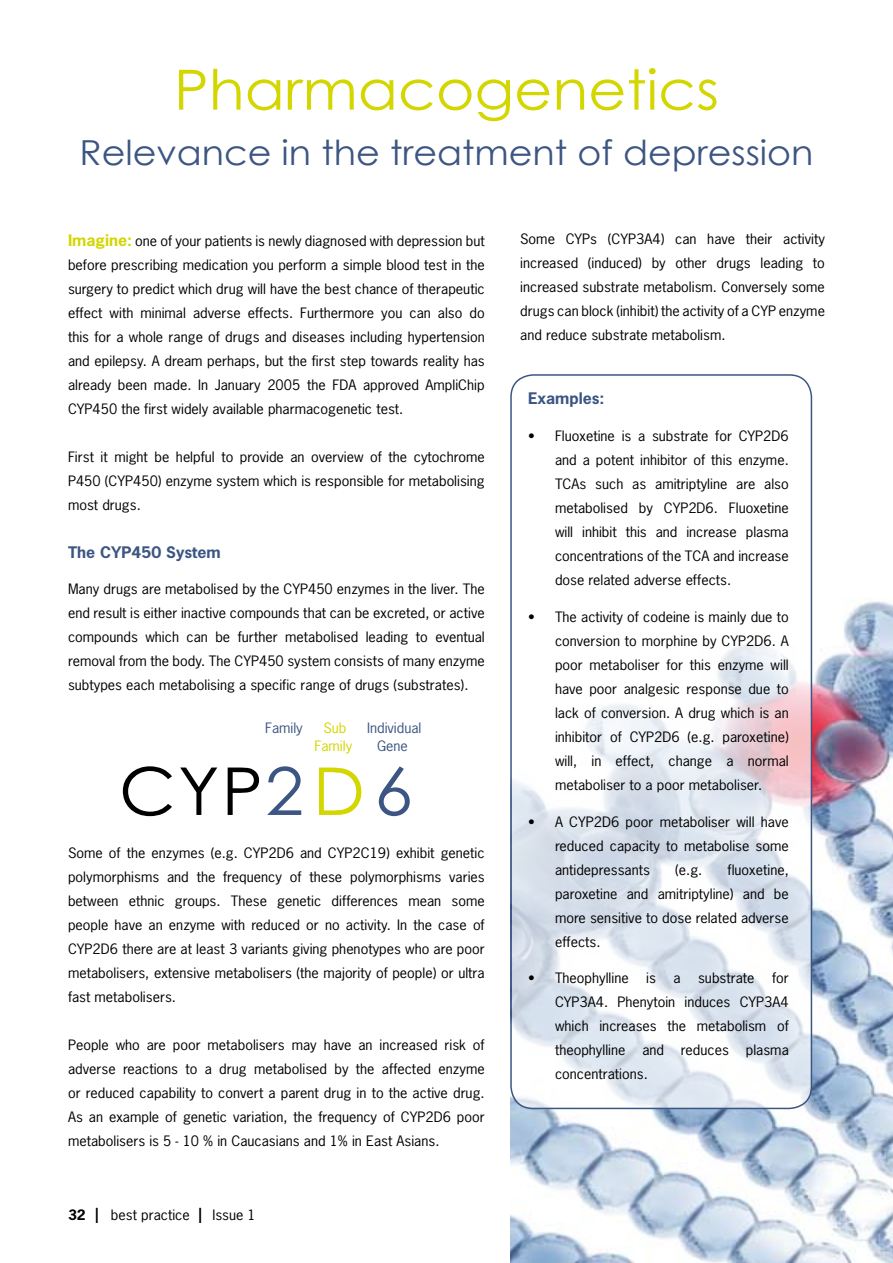
<style>
.page{position:relative;width:893px;height:1263px;background:#fff}
.page>*{position:absolute;margin:0;border:0;box-sizing:border-box;transform-origin:0 0}
.t1{font:66px "Century Gothic";letter-spacing:.03em;color:#000;scale:1.06 1}
.t2{font:55.5px "Century Gothic";color:#d4d600;scale:1.06 1}
.t3{font:34.5px "Century Gothic";color:#3c5583;scale:1.06 1}
.t4{font:700 15px "News Gothic Std";color:#3c5583;scale:1.06 1}
.t5{font:13.5px/24px "News Gothic Std";color:#000;text-align:justify;scale:1.06 1}
.t6{font:13.5px "News Gothic Std";color:#3c5583;scale:1.06 1}
.t7{font:13.5px "News Gothic Std";color:#d4d600;scale:1.06 1}
.t8{font:13.5px "News Gothic Std";color:#000}
.s1{font-weight:700;font-size:15px;color:#d4d600}
.s2{color:#3c5583}
.s3{color:#d4d600}
.s4{font-weight:700}
.s5{font-size:19.5px}
</style>
<div class="page">
<img style="left:510px;top:374px;width:383px;height:889px">
<svg style="left:512px;top:384px;width:299px;height:724px"></svg>
<div style="left:510px;top:374px;width:302px;height:735px;border:2px solid #3c5583;border-radius:22px"></div>
<h2 class="t2" style="left:174px;top:51px;width:516px">Pharmacogenetics</h2>
<h3 class="t3" style="left:79px;top:129px;width:694px">Relevance in the treatment of depression</h3>
<p class="t5" style="left:68px;top:228px;width:395px"><span class="s1">Imagine:</span> one of your patients is newly diagnosed with depression but before prescribing medication you perform a simple blood test in the surgery to predict which drug will have the best chance of therapeutic effect with minimal adverse effects. Furthermore you can also do this for a whole range of drugs and diseases including hypertension and epilepsy. A dream perhaps, but the first step towards reality has already been made. In January 2005 the FDA approved AmpliChip CYP450 the first widely available pharmacogenetic test.</p>
<p class="t5" style="left:68px;top:444px;width:395px">First it might be helpful to provide an overview of the cytochrome P450 (CYP450) enzyme system which is responsible for metabolising most drugs.</p>
<p class="t4" style="left:68px;top:542px;width:145px">The CYP450 System</p>
<p class="t5" style="left:68px;top:577px;width:395px">Many drugs are metabolised by the CYP450 enzymes in the liver. The end result is either inactive compounds that can be excreted, or active compounds which can be further metabolised leading to eventual removal from the body. The CYP450 system consists of many enzyme subtypes each metabolising a specific range of drugs (substrates).</p>
<p class="t6" style="left:265px;top:720px;width:37px">Family</p>
<p class="t7" style="left:323px;top:720px;width:23px">Sub</p>
<p class="t6" style="left:367px;top:720px;width:53px">Individual</p>
<p class="t7" style="left:314px;top:738px;width:37px">Family</p>
<p class="t6" style="left:377px;top:738px;width:31px">Gene</p>
<h1 class="t1" style="left:119px;top:745px;width:279px">CYP<span class="s2">2</span><span class="s3">D</span><span class="s2">6</span></h1>
<p class="t5" style="left:68px;top:841px;width:395px">Some of the enzymes (e.g. CYP2D6 and CYP2C19) exhibit genetic polymorphisms and the frequency of these polymorphisms varies between ethnic groups. These genetic differences mean some people have an enzyme with reduced or no activity. In the case of CYP2D6 there are at least 3 variants giving phenotypes who are poor metabolisers, extensive metabolisers (the majority of people) or ultra fast metabolisers.</p>
<p class="t5" style="left:68px;top:1033px;width:395px">People who are poor metabolisers may have an increased risk of adverse reactions to a drug metabolised by the affected enzyme or reduced capability to convert a parent drug in to the active drug.<br>As an example of genetic variation, the frequency of CYP2D6 poor metabolisers is 5 - 10 % in Caucasians and 1% in East Asians.</p>
<p class="t5" style="left:68px;top:1203px;width:179px"><span class="s4">32</span> <span class="s5">I</span> best practice <span class="s5">I</span> Issue 1</p>
<p class="t5" style="left:520px;top:227px;width:289px">Some CYPs (CYP3A4) can have their activity increased (induced) by other drugs leading to increased substrate metabolism. Conversely some drugs can block (inhibit) the activity of a CYP enzyme and reduce substrate metabolism.</p>
<p class="t4" style="left:528px;top:389px;width:74px">Examples:</p>
<p class="t5" style="left:555px;top:424px;width:222px">Fluoxetine is a substrate for CYP2D6 and a potent inhibitor of this enzyme.<br>TCAs such as amitriptyline are also metabolised by CYP2D6. Fluoxetine will inhibit this and increase plasma concentrations of the TCA and increase dose related adverse effects.</p>
<p class="t5" style="left:555px;top:605px;width:222px">The activity of codeine is mainly due to conversion to morphine by CYP2D6. A poor metaboliser for this enzyme will have poor analgesic response due to lack of conversion. A drug which is an inhibitor of CYP2D6 (e.g. paroxetine) will, in effect, change a normal metaboliser to a poor metaboliser.</p>
<p class="t5" style="left:555px;top:809px;width:222px">A CYP2D6 poor metaboliser will have reduced capacity to metabolise some antidepressants</p>
<p class="t8" style="left:528px;top:427px;width:8px">•</p>
<p class="t8" style="left:528px;top:608px;width:8px">•</p>
<p class="t8" style="left:528px;top:813px;width:8px">•</p>
<p class="t5" style="left:555px;top:857px;width:222px;text-indent:173px">fluoxetine, paroxetine and amitriptyline) and be more sensitive to dose related adverse effects.</p>
<p class="t5" style="left:555px;top:966px;width:71px">Theophylline</p>
<p class="t5" style="left:646px;top:966px;width:11px">is</p>
<p class="t5" style="left:673px;top:966px;width:8px">a</p>
<p class="t5" style="left:698px;top:966px;width:55px">substrate</p>
<p class="t5" style="left:675px;top:857px;width:27px">(e.g.</p>
<p class="t5" style="left:555px;top:966px;width:222px;text-indent:217px">for CYP3A4. Phenytoin induces CYP3A4 which increases the metabolism of theophylline and reduces plasma concentrations.</p>
<p class="t8" style="left:528px;top:970px;width:8px">•</p>
</div>
